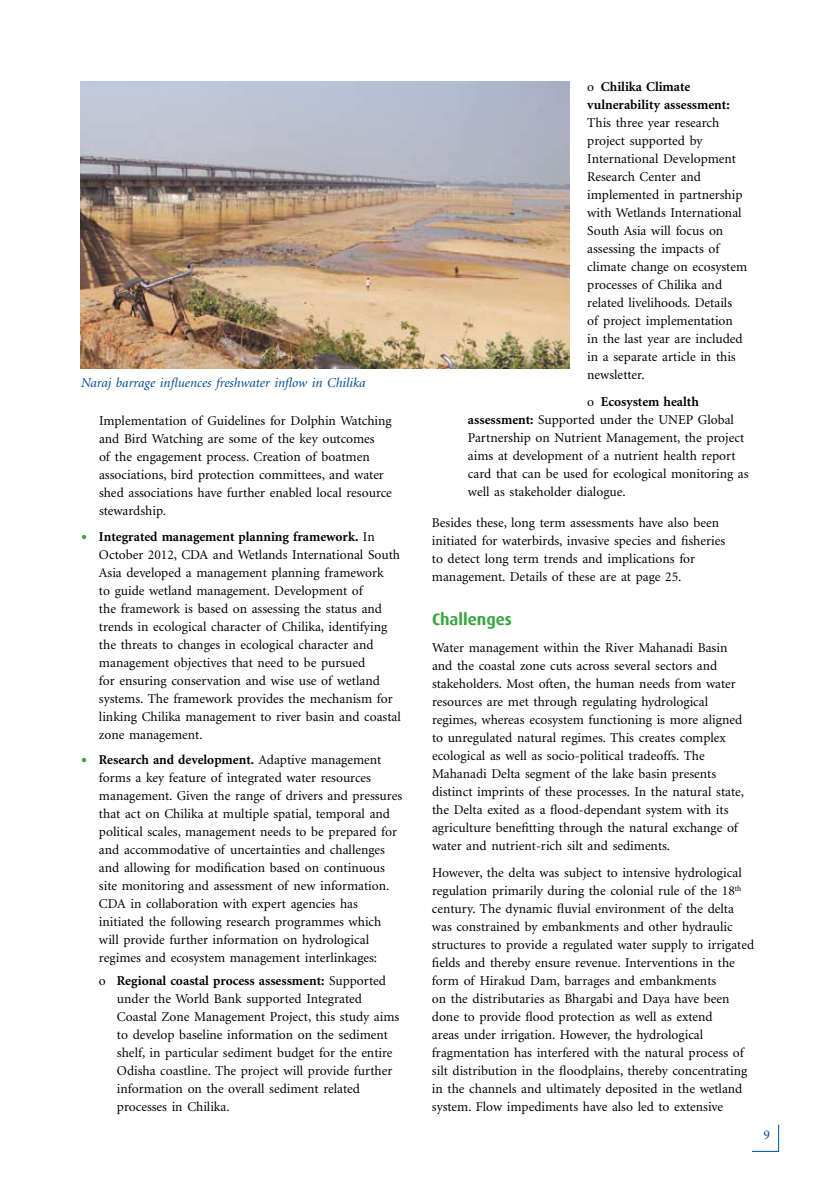
<style>
.page{position:relative;width:837px;height:1188px;background:#fff}
.page>*{position:absolute;margin:0;border:0;box-sizing:border-box;transform-origin:0 0}
.t1{font:700 16.5px "Dax";color:#39a642}
.t2{font:13.5px/18px "Minion";color:#000}
.t3{font:italic 13.5px "Minion";color:#004b95}
.t4{font:700 13.5px/18px "Minion";color:#000}
.t5{font:13.5px "Minion";color:#004b95}
.s1{font-size:21px;color:#39a642}
.s2{font-weight:700}
.s3{font-weight:400}
</style>
<div class="page">
<svg style="left:752px;top:1125px;width:27px;height:27px"></svg>
<img style="left:81px;top:81px;width:488px;height:287px">
<p class="t3" style="left:81px;top:376px;width:286px">Naraj barrage influences freshwater inflow in Chilika</p>
<p class="t2" style="left:99px;top:412px;width:294px">Implementation of Guidelines for Dolphin Watching and Bird Watching are some of the key outcomes<br>of the engagement process. Creation of boatmen associations, bird protection committees, and water shed associations have further enabled local resource stewardship.</p>
<p class="t2" style="left:99px;top:528px;width:303px;text-indent:-18px"><span class="s1">•</span> <span class="s2">Integrated management planning framework.</span> In October 2012, CDA and Wetlands International South Asia developed a management planning framework<br>to guide wetland management. Development of<br>the framework is based on assessing the status and trends in ecological character of Chilika, identifying the threats to changes in ecological character and management objectives that need to be pursued<br>for ensuring conservation and wise use of wetland systems. The framework provides the mechanism for linking Chilika management to river basin and coastal zone management.</p>
<p class="t2" style="left:99px;top:751px;width:305px;text-indent:-18px"><span class="s1">•</span> <span class="s2">Research and development.</span> Adaptive management forms a key feature of integrated water resources management. Given the range of drivers and pressures that act on Chilika at multiple spatial, temporal and political scales, management needs to be prepared for and accommodative of uncertainties and challenges and allowing for modification based on continuous site monitoring and assessment of new information.<br>CDA in collaboration with expert agencies has initiated the following research programmes which will provide further information on hydrological regimes and ecosystem management interlinkages:</p>
<p class="t2" style="left:117px;top:972px;width:284px;text-indent:-18px">o <span class="s2">Regional coastal process assessment:</span> Supported under the World Bank supported Integrated Coastal Zone Management Project, this study aims to develop baseline information on the sediment shelf, in particular sediment budget for the entire Odisha coastline. The project will provide further information on the overall sediment related processes in Chilika.</p>
<p class="t4" style="left:587px;top:78px;width:144px"><span class="s3">o</span> Chilika Climate vulnerability assessment:</p>
<p class="t2" style="left:587px;top:114px;width:161px">This three year research project supported by<br>International Development<br>Research Center and implemented in partnership with Wetlands International<br>South Asia will focus on assessing the impacts of climate change on ecosystem processes of Chilika and related livelihoods. Details<br>of project implementation in the last year are included in a separate article in this newsletter.</p>
<p class="t2" style="left:468px;top:393px;width:282px;text-indent:119px">o <span class="s2">Ecosystem health assessment:</span> Supported under the UNEP Global Partnership on Nutrient Management, the project aims at development of a nutrient health report card that can be used for ecological monitoring as well as stakeholder dialogue.</p>
<p class="t2" style="left:432px;top:515px;width:295px">Besides these, long term assessments have also been initiated for waterbirds, invasive species and fisheries to detect long term trends and implications for management. Details of these are at page 25.</p>
<p class="t1" style="left:432px;top:610px;width:81px">Challenges</p>
<p class="t2" style="left:432px;top:639px;width:314px">Water management within the River Mahanadi Basin and the coastal zone cuts across several sectors and stakeholders. Most often, the human needs from water resources are met through regulating hydrological regimes, whereas ecosystem functioning is more aligned to unregulated natural regimes. This creates complex ecological as well as socio-political tradeoffs. The Mahanadi Delta segment of the lake basin presents distinct imprints of these processes. In the natural state, the Delta exited as a flood-dependant system with its agriculture benefitting through the natural exchange of water and nutrient-rich silt and sediments.</p>
<p class="t2" style="left:432px;top:864px;width:324px">However, the delta was subject to intensive hydrological regulation primarily during the colonial rule of the 18<sup>th </sup>century. The dynamic fluvial environment of the delta was constrained by embankments and other hydraulic structures to provide a regulated water supply to irrigated fields and thereby ensure revenue. Interventions in the form of Hirakud Dam, barrages and embankments<br>on the distributaries as Bhargabi and Daya have been done to provide flood protection as well as extend<br>areas under irrigation. However, the hydrological fragmentation has interfered with the natural process of silt distribution in the floodplains, thereby concentrating in the channels and ultimately deposited in the wetland system. Flow impediments have also led to extensive</p>
<p class="t5" style="left:764px;top:1129px;width:8px">9</p>
</div>
